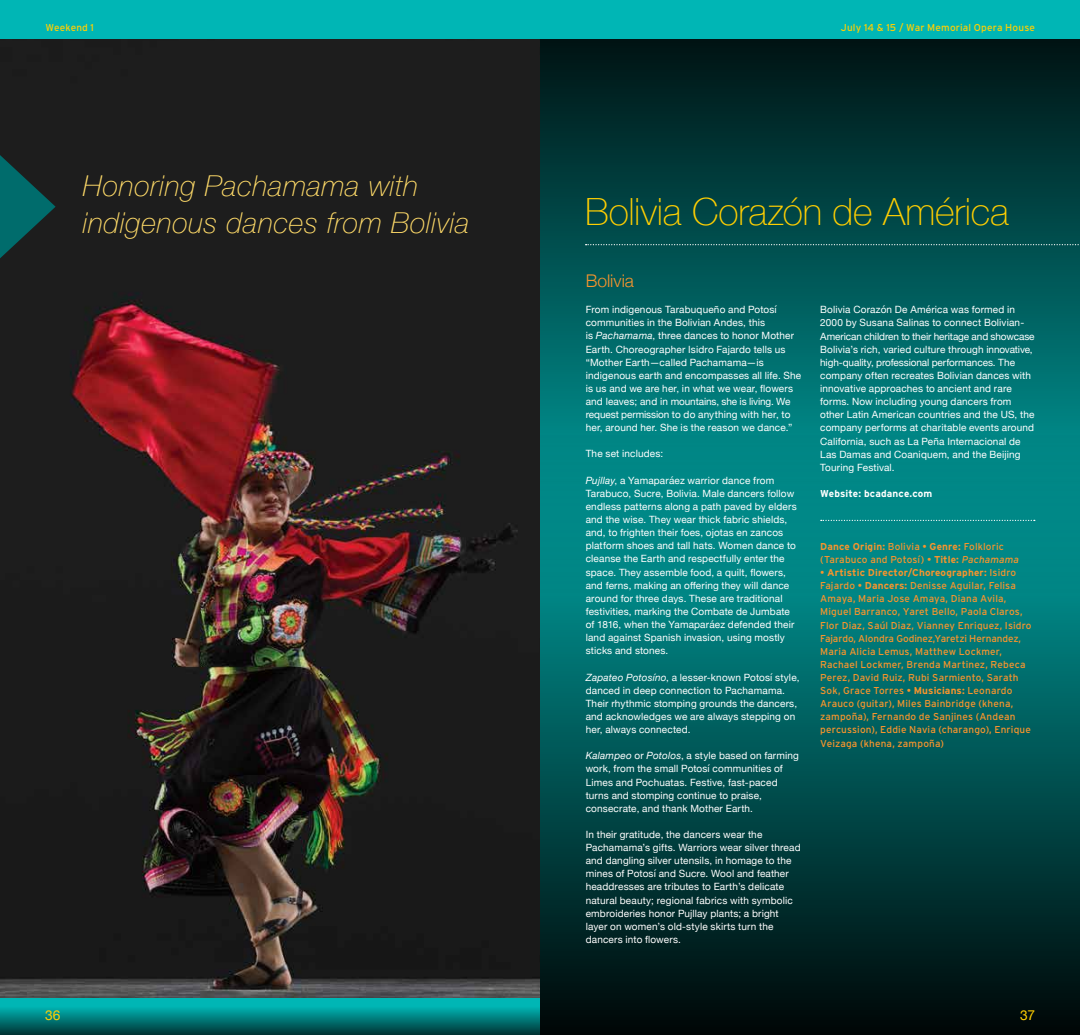
<style>
.page{position:relative;width:1080px;height:1035px;background:#fff}
.page>*{position:absolute;margin:0;border:0;box-sizing:border-box;transform-origin:0 0}
.t1{font:100 37.5px "Helvetica Neue";letter-spacing:-.005em;color:#ffcf01}
.t2{font:italic 100 28.75px/36.2px "Helvetica Neue";letter-spacing:.02em;color:#ffdb69}
.t3{font:300 17.5px "Helvetica Neue";color:#f7942d}
.t4{font:13.75px "Helvetica Neue";color:#ffcf01}
.t5{font:10px/13.1px "Helvetica Neue";letter-spacing:.015em;color:#fff}
.t6{font:10px/13.1px "Interstate";letter-spacing:.015em;color:#f7942d}
.t7{font:10px "Interstate";letter-spacing:.015em;color:#ffcf01}
.t8{font:700 10px "Interstate";letter-spacing:.01em;color:#fff}
.s1{font-style:italic}
.s2{font-weight:700}
</style>
<div class="page">
<img style="left:0;top:39px;width:540px;height:960px">
<svg style="left:540px;top:39px;width:540px;height:396px;background:#004c4b"></svg>
<svg style="left:540px;top:435px;width:540px;height:600px;background:#005656"></svg>
<div style="left:0;top:0;width:1080px;height:39px;background:#00b6b5"></div>
<svg style="left:821px;top:520px;width:214px;height:1px"></svg>
<svg style="left:586px;top:244px;width:494px;height:1px"></svg>
<div style="left:0;top:999px;width:540px;height:36px;background:#00b6b5"></div>
<svg style="left:0;top:1009px;width:540px;height:26px;background:#006d6c"></svg>
<hr style="left:0;top:144px;width:1px;height:125px;background:#006c6c">
<svg style="left:0;top:155px;width:56px;height:103px;background:#0e4444"></svg>
<p class="t7" style="left:45px;top:21px;width:50px">Weekend 1</p>
<p class="t7" style="left:841px;top:21px;width:196px">July 14 &amp; 15 / War Memorial Opera House</p>
<h2 class="t2" style="left:83px;top:167px;width:388px">Honoring Pachamama with indigenous dances from Bolivia</h2>
<h3 class="t4" style="left:45px;top:1005px;width:17px">36</h3>
<h1 class="t1" style="left:585px;top:183px;width:425px">Bolivia Corazón de América</h1>
<h3 class="t3" style="left:586px;top:267px;width:50px">Bolivia</h3>
<p class="t5" style="left:586px;top:304px;width:217px">From indigenous Tarabuqueño and Potosí communities in the Bolivian Andes, this<br>is <span class="s1">Pachamama</span>, three dances to honor Mother Earth. Choreographer Isidro Fajardo tells us “Mother Earth—called Pachamama—is indigenous earth and encompasses all life. She is us and we are her, in what we wear, flowers and leaves; and in mountains, she is living. We request permission to do anything with her, to her, around her. She is the reason we dance.”</p>
<p class="t5" style="left:586px;top:448px;width:79px">The set includes:</p>
<p class="t5" style="left:586px;top:474px;width:213px"><span class="s1">Pujllay</span>, a Yamaparáez warrior dance from Tarabuco, Sucre, Bolivia. Male dancers follow endless patterns along a path paved by elders and the wise. They wear thick fabric shields, and, to frighten their foes, ojotas en zancos platform shoes and tall hats. Women dance to cleanse the Earth and respectfully enter the space. They assemble food, a quilt, flowers, and ferns, making an offering they will dance around for three days. These are traditional festivities, marking the Combate de Jumbate of 1816, when the Yamaparáez defended their land against Spanish invasion, using mostly sticks and stones.</p>
<p class="t5" style="left:586px;top:671px;width:215px"><span class="s1">Zapateo Potosíno</span>, a lesser-known Potosí style, danced in deep connection to Pachamama.<br>Their rhythmic stomping grounds the dancers, and acknowledges we are always stepping on her, always connected.</p>
<p class="t5" style="left:586px;top:750px;width:215px"><span class="s1">Kalampeo</span> or <span class="s1">Potolos</span>, a style based on farming work, from the small Potosí communities of Limes and Pochuatas. Festive, fast-paced turns and stomping continue to praise, consecrate, and thank Mother Earth.</p>
<p class="t5" style="left:586px;top:828px;width:216px">In their gratitude, the dancers wear the Pachamama’s gifts. Warriors wear silver thread and dangling silver utensils, in homage to the mines of Potosí and Sucre. Wool and feather headdresses are tributes to Earth’s delicate natural beauty; regional fabrics with symbolic embroideries honor Pujllay plants; a bright layer on women’s old-style skirts turn the dancers into flowers.</p>
<p class="t5" style="left:820px;top:304px;width:216px">Bolivia Corazón De América was formed in 2000 by Susana Salinas to connect Bolivian-American children to their heritage and showcase Bolivia’s rich, varied culture through innovative, high-quality, professional performances. The company often recreates Bolivian dances with innovative approaches to ancient and rare forms. Now including young dancers from other Latin American countries and the US, the company performs at charitable events around California, such as La Peña Internacional de Las Damas and Coaniquem, and the Beijing Touring Festival.</p>
<p class="t8" style="left:820px;top:487px;width:114px">Website: bcadance.com</p>
<p class="t6" style="left:820px;top:540px;width:200px"><span class="s2">Dance Origin:</span> Bolivia • <span class="s2">Genre:</span> Folkloric (Tarabuco and Potosí) • <span class="s2">Title:</span> <span class="s1">Pachamama</span></p>
<p class="t6" style="left:820px;top:566px;width:213px">• <span class="s2">Artistic Director/Choreographer:</span> Isidro Fajardo • <span class="s2">Dancers:</span> Denisse Aguilar, Felisa Amaya, Maria Jose Amaya, Diana Avila, Miguel Barranco, Yaret Bello, Paola Claros, Flor Diaz, Saúl Diaz, Vianney Enriquez, Isidro Fajardo, Alondra Godinez,Yaretzi Hernandez, Maria Alicia Lemus, Matthew Lockmer, Rachael Lockmer, Brenda Martinez, Rebeca Perez, David Ruiz, Rubi Sarmiento, Sarath Sok, Grace Torres • <span class="s2">Musicians:</span> Leonardo Arauco (guitar), Miles Bainbridge (khena, zampoña), Fernando de Sanjines (Andean percussion), Eddie Navia (charango), Enrique Veizaga (khena, zampoña)</p>
<h3 class="t4" style="left:1020px;top:1005px;width:16px">37</h3>
</div>
